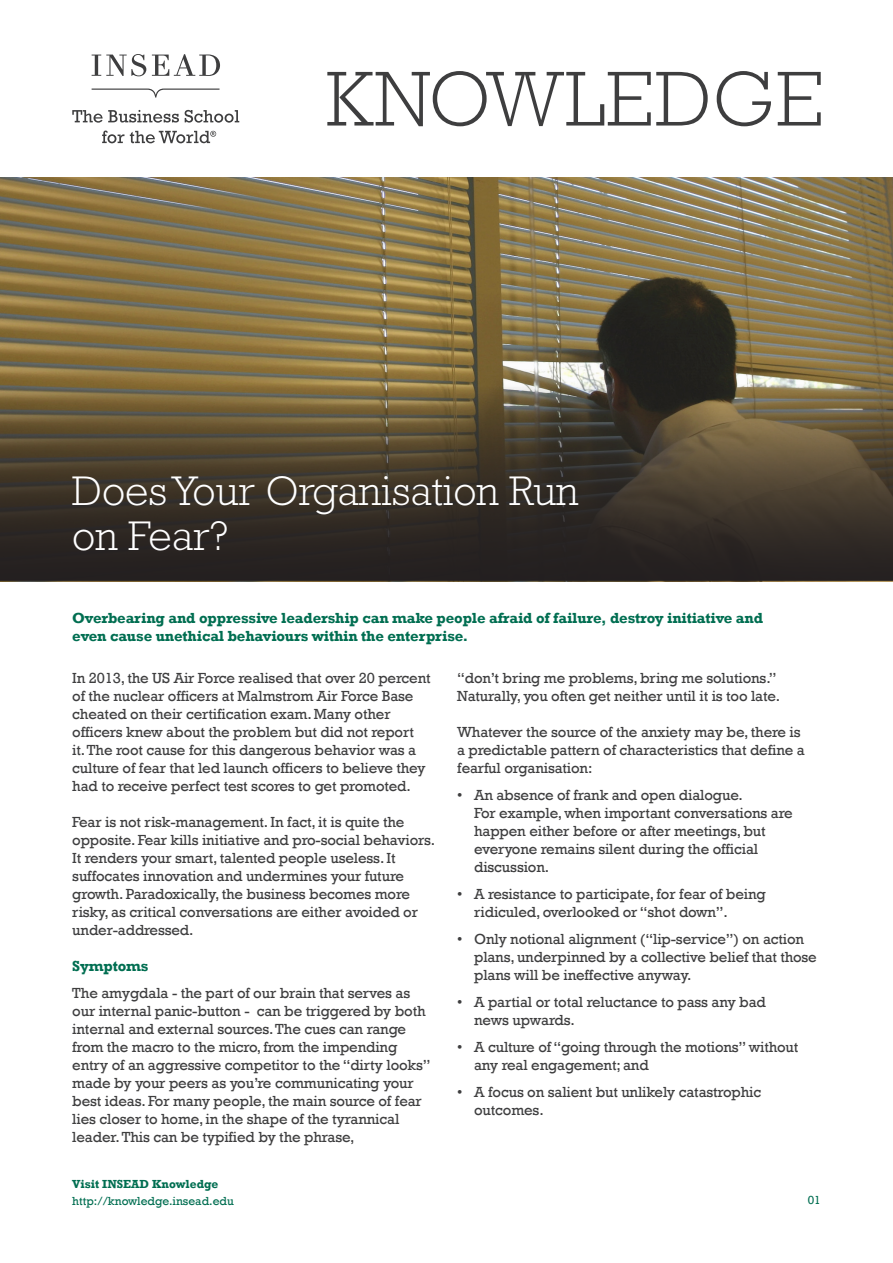
<style>
.page{position:relative;width:893px;height:1263px;background:#fff}
.page>*{position:absolute;margin:0;border:0;box-sizing:border-box;transform-origin:0 0}
.t1{font:300 42px "Rockwell Std";color:#fff}
.t2{font:15px/18px "Rockwell";letter-spacing:-.01em;color:#3e3e3f}
.t3{font:700 15px "Rockwell";letter-spacing:-.01em;color:#006e51}
.t4{font:12px/16.5px "Rockwell";color:#006e51}
.s1{font-weight:700}
</style>
<div class="page">
<svg style="left:0;top:177px;width:893px;height:403px;background:#685a3e"></svg>
<svg style="left:72px;top:54px;width:167px;height:89px"></svg>
<svg style="left:717px;top:71px;width:54px;height:55px"></svg>
<svg style="left:778px;top:72px;width:43px;height:54px"></svg>
<svg style="left:327px;top:71px;width:381px;height:55px"></svg>
<p class="t1" style="left:72px;top:467px;width:508px">Does Your Organisation Run</p>
<p class="t1" style="left:72px;top:512px;width:158px">on Fear?</p>
<p class="t3" style="left:72px;top:608px;width:692px">Overbearing and oppressive leadership can make people afraid of failure, destroy initiative and</p>
<p class="t3" style="left:72px;top:626px;width:397px">even cause unethical behaviours within the enterprise.</p>
<p class="t2" style="left:72px;top:669px;width:360px">In 2013, the US Air Force realised that over 20 percent of the nuclear officers at Malmstrom Air Force Base cheated on their certification exam. Many other officers knew about the problem but did not report<br>it. The root cause for this dangerous behavior was a culture of fear that led launch officers to believe they had to receive perfect test scores to get promoted.</p>
<p class="t2" style="left:72px;top:813px;width:365px">Fear is not risk-management. In fact, it is quite the opposite. Fear kills initiative and pro-social behaviors.<br>It renders your smart, talented people useless. It suffocates innovation and undermines your future growth. Paradoxically, the business becomes more risky, as critical conversations are either avoided or under-addressed.</p>
<p class="t3" style="left:72px;top:957px;width:78px">Symptoms</p>
<p class="t2" style="left:72px;top:984px;width:360px">The amygdala - the part of our brain that serves as our internal panic-button - can be triggered by both internal and external sources. The cues can range from the macro to the micro, from the impending entry of an aggressive competitor to the “dirty looks” made by your peers as you’re communicating your best ideas. For many people, the main source of fear lies closer to home, in the shape of the tyrannical leader. This can be typified by the phrase,</p>
<p class="t4" style="left:72px;top:1176px;width:163px"><span class="s1">Visit INSEAD Knowledge </span>http://knowledge.insead.edu</p>
<p class="t2" style="left:457px;top:669px;width:324px">“don’t bring me problems, bring me solutions.”<br>Naturally, you often get neither until it is too late.</p>
<p class="t2" style="left:457px;top:723px;width:349px">Whatever the source of the anxiety may be, there is a predictable pattern of characteristics that define a fearful organisation:</p>
<p class="t2" style="left:457px;top:786px;width:287px">• An absence of frank and open dialogue.</p>
<p class="t2" style="left:474px;top:804px;width:320px">For example, when important conversations are</p>
<p class="t2" style="left:474px;top:822px;width:293px">happen either before or after meetings, but</p>
<p class="t2" style="left:474px;top:840px;width:286px">everyone remains silent during the official discussion.</p>
<p class="t2" style="left:474px;top:885px;width:293px;text-indent:-17px">• A resistance to participate, for fear of being ridiculed, overlooked or “shot down”.</p>
<p class="t2" style="left:474px;top:930px;width:344px;text-indent:-17px">• Only notional alignment (“lip-service”) on action plans, underpinned by a collective belief that those plans will be ineffective anyway.</p>
<p class="t2" style="left:457px;top:993px;width:310px">• A partial or total reluctance to pass any bad</p>
<p class="t2" style="left:474px;top:1011px;width:102px">news upwards.</p>
<p class="t2" style="left:474px;top:1038px;width:326px;text-indent:-17px">• A culture of “going through the motions” without any real engagement; and</p>
<p class="t2" style="left:457px;top:1083px;width:306px">• A focus on salient but unlikely catastrophic</p>
<p class="t2" style="left:474px;top:1101px;width:71px">outcomes.</p>
<p class="t4" style="left:808px;top:1191px;width:15px">01</p>
</div>
